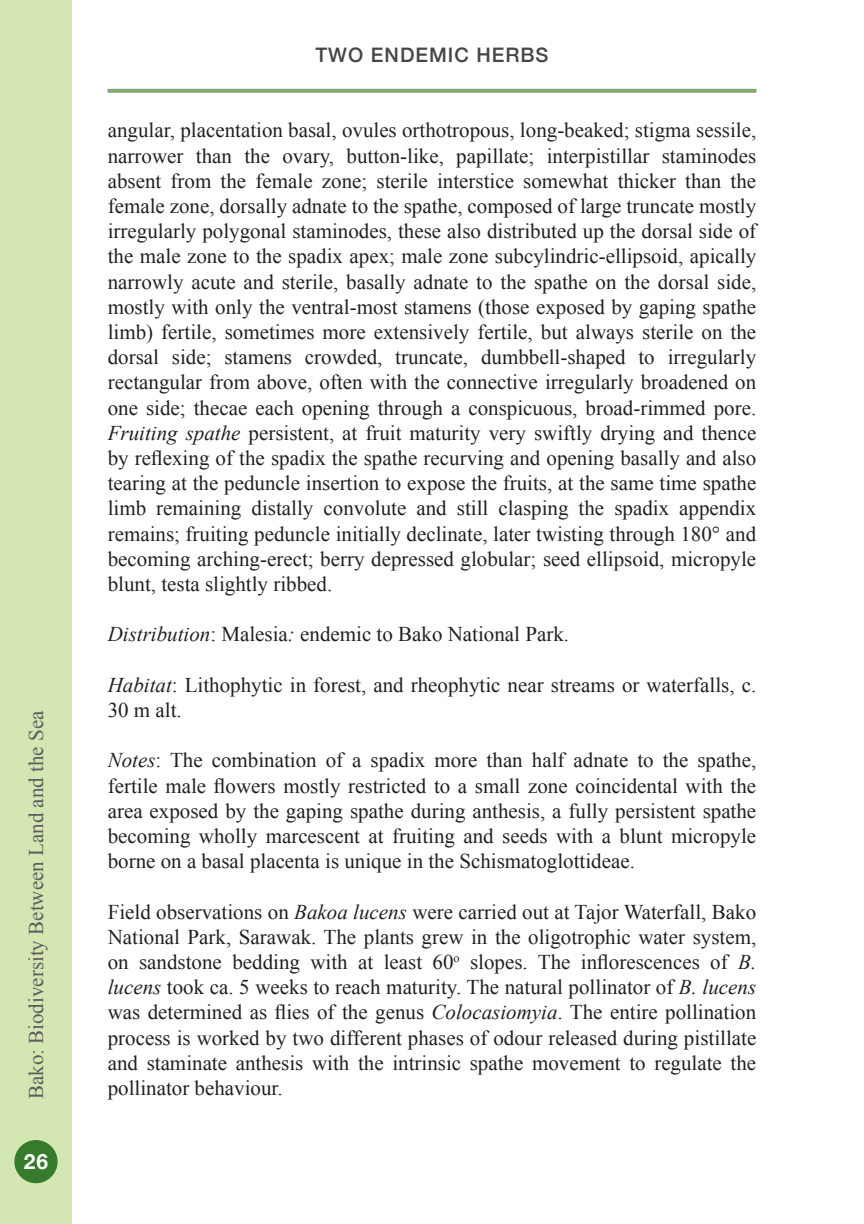
<style>
.page{position:relative;width:864px;height:1224px;background:#fff}
.page>*{position:absolute;margin:0;border:0;box-sizing:border-box;transform-origin:0 0}
.t1{font:21px/25.2px "Times New Roman";color:#231f20;text-align:justify}
.t2{font:21px "Times New Roman";color:#5c5c5f}
.t3{font:700 21px "Helvetica Neue";color:#fff}
.t4{font:500 20px "Helvetica Neue";letter-spacing:.05em;color:#454647}
.s1{font-style:italic}
</style>
<div class="page">
<div style="left:0;top:0;width:72px;height:1224px;background:#d4e6b1"></div>
<div style="left:14px;top:1140px;width:44px;height:43px;background:#357b2b;border-radius:50%"></div>
<svg style="left:108px;top:89px;width:648px;height:4px;background:#89ad79"></svg>
<p class="t2" style="left:22px;top:1099px;width:390px;rotate:-90deg">Bako: Biodiversity Between Land and the Sea</p>
<p class="t3" style="left:24px;top:1145px;width:26px">26</p>
<p class="t4" style="left:315px;top:39px;width:235px">TWO ENDEMIC HERBS</p>
<p class="t1" style="left:108px;top:117px;width:650px">angular, placentation basal, ovules orthotropous, long-beaked; stigma sessile, narrower than the ovary, button-like, papillate; interpistillar staminodes absent from the female zone; sterile interstice somewhat thicker than the female zone, dorsally adnate to the spathe, composed of large truncate mostly irregularly polygonal staminodes, these also distributed up the dorsal side of the male zone to the spadix apex; male zone subcylindric-ellipsoid, apically narrowly acute and sterile, basally adnate to the spathe on the dorsal side, mostly with only the ventral-most stamens (those exposed by gaping spathe limb) fertile, sometimes more extensively fertile, but always sterile on the dorsal side; stamens crowded, truncate, dumbbell-shaped to irregularly rectangular from above, often with the connective irregularly broadened on one side; thecae each opening through a conspicuous, broad-rimmed pore.<br><span class="s1">Fruiting spathe</span> persistent, at fruit maturity very swiftly drying and thence by reflexing of the spadix the spathe recurving and opening basally and also tearing at the peduncle insertion to expose the fruits, at the same time spathe limb remaining distally convolute and still clasping the spadix appendix remains; fruiting peduncle initially declinate, later twisting through 180° and becoming arching-erect; berry depressed globular; seed ellipsoid, micropyle blunt, testa slightly ribbed.</p>
<p class="t1" style="left:108px;top:621px;width:463px"><span class="s1">Distribution</span>: Malesia<span class="s1">:</span> endemic to Bako National Park.</p>
<p class="t1" style="left:108px;top:672px;width:650px"><span class="s1">Habitat</span>: Lithophytic in forest, and rheophytic near streams or waterfalls, c.<br>30 m alt.</p>
<p class="t1" style="left:108px;top:747px;width:650px"><span class="s1">Notes</span>: The combination of a spadix more than half adnate to the spathe, fertile male flowers mostly restricted to a small zone coincidental with the area exposed by the gaping spathe during anthesis, a fully persistent spathe becoming wholly marcescent at fruiting and seeds with a blunt micropyle borne on a basal placenta is unique in the Schismatoglottideae.</p>
<p class="t1" style="left:108px;top:899px;width:650px">Field observations on <span class="s1">Bakoa lucens</span> were carried out at Tajor Waterfall, Bako National Park, Sarawak. The plants grew in the oligotrophic water system, on sandstone bedding with at least 60<sup>o</sup> slopes. The inflorescences of <span class="s1">B. lucens</span> took ca. 5 weeks to reach maturity. The natural pollinator of <span class="s1">B. lucens </span>was determined as flies of the genus <span class="s1">Colocasiomyia</span>. The entire pollination process is worked by two different phases of odour released during pistillate and staminate anthesis with the intrinsic spathe movement to regulate the pollinator behaviour.</p>
</div>
